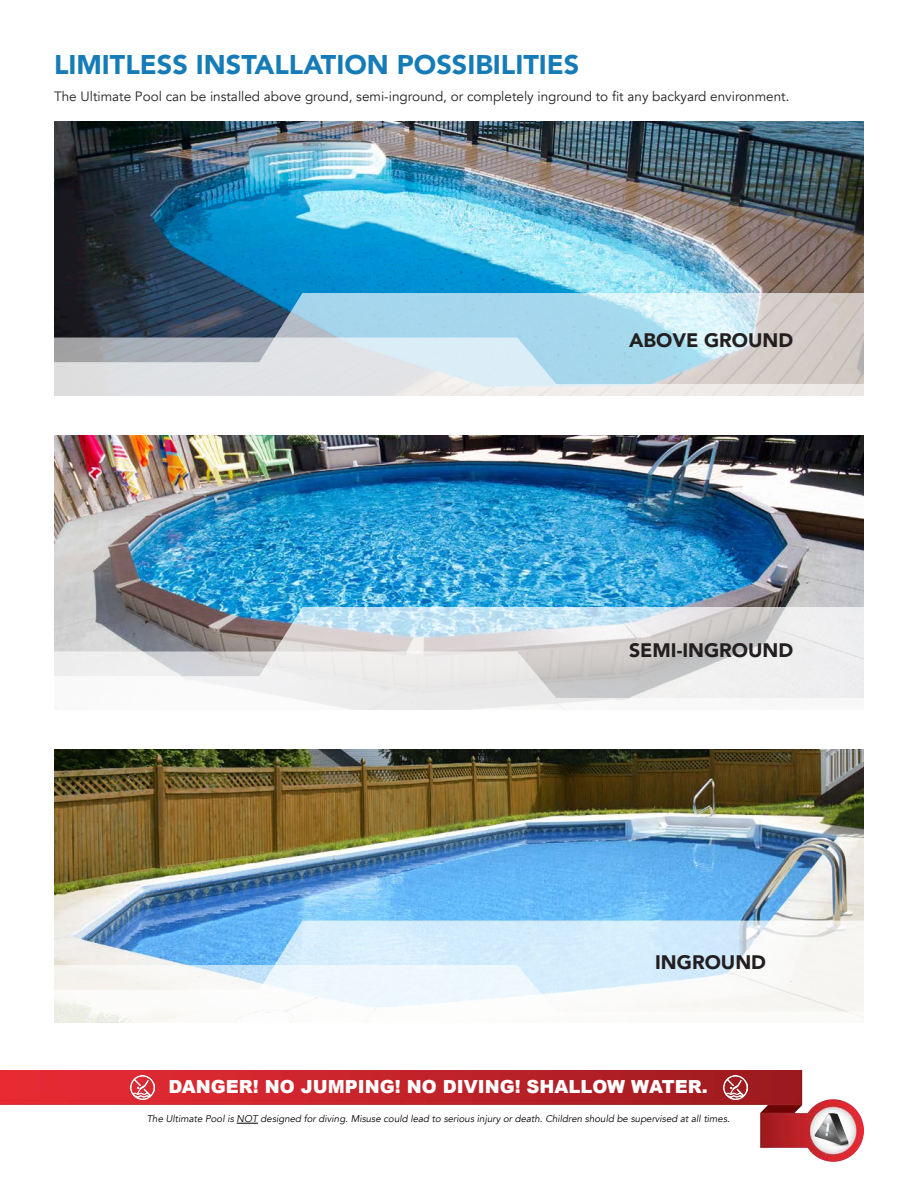
<style>
.page{position:relative;width:918px;height:1188px;background:#fff}
.page>*{position:absolute;margin:0;border:0;box-sizing:border-box;transform-origin:0 0}
.A-head-1{font:900 27px "Avenir";color:#157cb8}
.A-head-1-2{font:900 19.5px "Avenir";color:#231f20}
.description{font:900 18px "Arial";color:#fff}
._1-column{font:13.5px "Avenir";color:#231f20}
.description-2{font:italic 9.75px "Avenir";color:#000}
</style>
<div class="page">
<img style="left:0;top:1071px;width:864px;height:90px">
<img style="left:54px;top:436px;width:810px;height:171px">
<img style="left:54px;top:122px;width:810px;height:171px">
<img style="left:55px;top:750px;width:809px;height:171px">
<img style="left:812px;top:1113px;width:44px;height:36px">
<svg style="left:237px;top:1123px;width:21px;height:1px"></svg>
<img style="left:131px;top:1075px;width:24px;height:25px">
<img style="left:723px;top:1075px;width:24px;height:25px">
<svg style="left:54px;top:293px;width:810px;height:45px;background:#8eabbb"></svg>
<svg style="left:54px;top:338px;width:810px;height:58px;background:#cfd9df"></svg>
<svg style="left:54px;top:607px;width:810px;height:44px;background:#bfc6cb"></svg>
<svg style="left:54px;top:651px;width:810px;height:59px;fill:#eee"></svg>
<svg style="left:54px;top:921px;width:810px;height:44px;background:#c1dff5"></svg>
<svg style="left:54px;top:965px;width:810px;height:58px"></svg>
<p class="A-head-1" style="left:54px;top:41px;width:527px">LIMITLESS INSTALLATION POSSIBILITIES</p>
<p class="_1-column" style="left:54px;top:88px;width:737px">The Ultimate Pool can be installed above ground, semi-inground, or completely inground to fit any backyard environment.</p>
<p class="A-head-1-2" style="left:629px;top:323px;width:166px">ABOVE GROUND</p>
<p class="A-head-1-2" style="left:629px;top:633px;width:166px">SEMI-INGROUND</p>
<p class="A-head-1-2" style="left:655px;top:945px;width:112px">INGROUND</p>
<p class="description" style="left:169px;top:1074px;width:541px">DANGER! NO JUMPING! NO DIVING! SHALLOW WATER.</p>
<p class="description-2" style="left:147px;top:1113px;width:585px">The Ultimate Pool is NOT designed for diving. Misuse could lead to serious injury or death. Children should be supervised at all times.</p>
</div>
